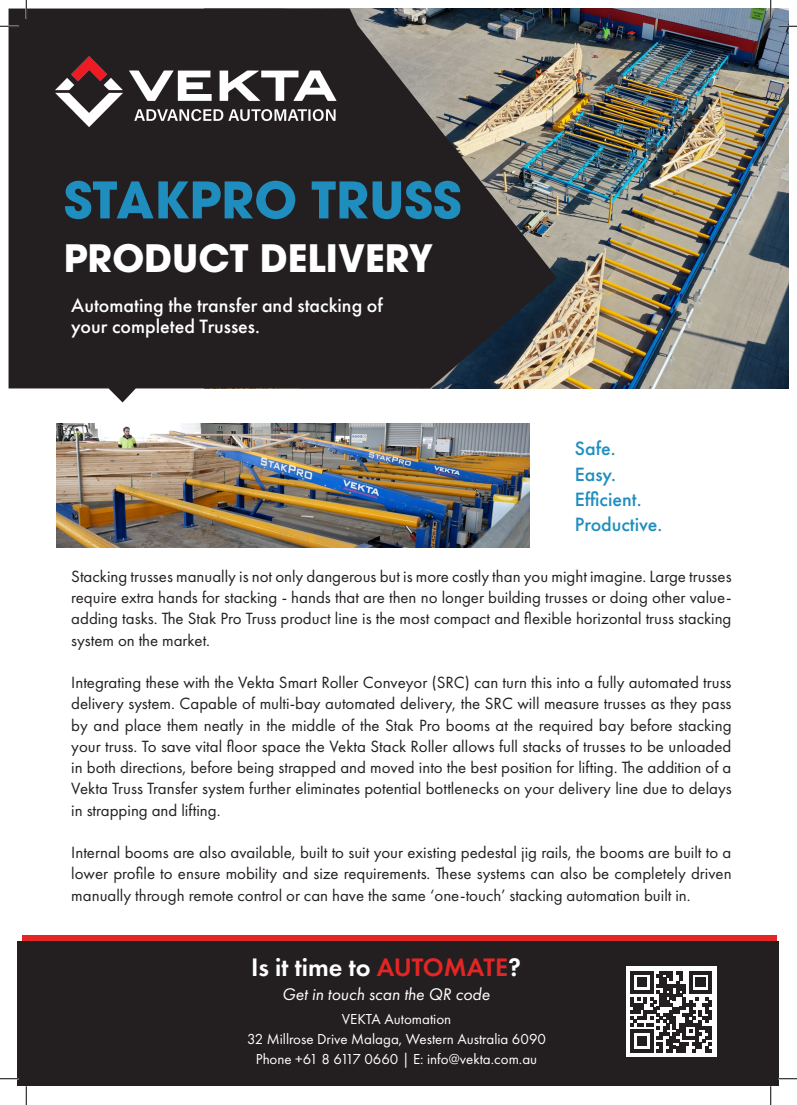
<style>
.page{position:relative;width:797px;height:1105px;background:#fff}
.page>*{position:absolute;margin:0;border:0;box-sizing:border-box;transform-origin:0 0}
.t1{font:700 50px "ITC Avant Garde Pro";color:#1f8ebe}
.t2{font:700 37.5px "ITC Avant Garde Pro";color:#fff}
.t3{font:600 26.25px "Futura PT";color:#fff}
.t4{font:500 20px/21.2px "Futura PT";color:#fff}
.t5{font:500 20px "Futura PT";color:#1f8ebe}
.t6{font:italic 17.5px "Futura PT";color:#fff}
.t7{font:16.88px/21.2px "Futura PT";color:#231f20;text-align:justify}
.t8{font:15px/20px "Futura PT";color:#fff;text-align:center}
.s1{color:#e32625}
</style>
<div class="page">
<img style="left:557px;top:9px;width:231px;height:380px">
<svg style="left:9px;top:9px;width:548px;height:393px;background:#3c3939"></svg>
<img style="left:57px;top:423px;width:472px;height:125px">
<div style="left:23px;top:935px;width:754px;height:7px;background:#e32625"></div>
<div style="left:18px;top:942px;width:761px;height:144px;background:#231f20"></div>
<div style="left:626px;top:966px;width:90px;height:91px;background:#fff"></div>
<svg style="left:630px;top:971px;width:81px;height:81px"></svg>
<img style="left:56px;top:57px;width:281px;height:74px">
<svg style="left:0;top:25px;width:19px;height:2px"></svg>
<svg style="left:778px;top:25px;width:19px;height:2px"></svg>
<svg style="left:0;top:1078px;width:19px;height:1px"></svg>
<svg style="left:778px;top:1078px;width:19px;height:1px"></svg>
<svg style="left:25px;top:0;width:2px;height:19px"></svg>
<svg style="left:25px;top:1086px;width:2px;height:19px"></svg>
<svg style="left:770px;top:0;width:1px;height:19px"></svg>
<svg style="left:770px;top:1086px;width:1px;height:19px"></svg>
<p class="t1" style="left:64px;top:167px;width:399px">STAKPRO TRUSS</p>
<p class="t2" style="left:64px;top:233px;width:371px">PRODUCT DELIVERY</p>
<p class="t4" style="left:71px;top:295px;width:313px">Automating the transfer and stacking of your completed Trusses.</p>
<p class="t5" style="left:575px;top:437px;width:42px">Safe.</p>
<p class="t5" style="left:575px;top:462px;width:42px">Easy.</p>
<p class="t5" style="left:575px;top:487px;width:68px">Efficient.</p>
<p class="t5" style="left:575px;top:512px;width:89px">Productive.</p>
<p class="t7" style="left:71px;top:565px;width:662px">Stacking trusses manually is not only dangerous but is more costly than you might imagine. Large trusses require extra hands for stacking - hands that are then no longer building trusses or doing other value&shy;adding tasks. The Stak Pro Truss product line is the most compact and flexible horizontal truss stacking system on the market.</p>
<p class="t7" style="left:71px;top:672px;width:662px">Integrating these with the Vekta Smart Roller Conveyor (SRC) can turn this into a fully automated truss delivery system. Capable of multi-bay automated delivery, the SRC will measure trusses as they pass by and place them neatly in the middle of the Stak Pro booms at the required bay before stacking your truss. To save vital floor space the Vekta Stack Roller allows full stacks of trusses to be unloaded in both directions, before being strapped and moved into the best position for lifting. The addition of a Vekta Truss Transfer system further eliminates potential bottlenecks on your delivery line due to delays in strapping and lifting.</p>
<p class="t7" style="left:71px;top:842px;width:662px">Internal booms are also available, built to suit your existing pedestal jig rails, the booms are built to a lower profile to ensure mobility and size requirements. These systems can also be completely driven manually through remote control or can have the same ‘one-touch’ stacking automation built in.</p>
<p class="t3" style="left:251px;top:951px;width:271px">Is it time to <span class="s1">AUTOMATE</span>?</p>
<p class="t6" style="left:282px;top:984px;width:209px">Get in touch scan the QR code</p>
<p class="t8" style="left:342px;top:1009px;width:111px">VEKTA Automation</p>
<p class="t8" style="left:247px;top:1029px;width:300px">32 Millrose Drive Malaga, Western Australia 6090<br>Phone +61 8 6117 0660 | E: info@vekta.com.au</p>
</div>
